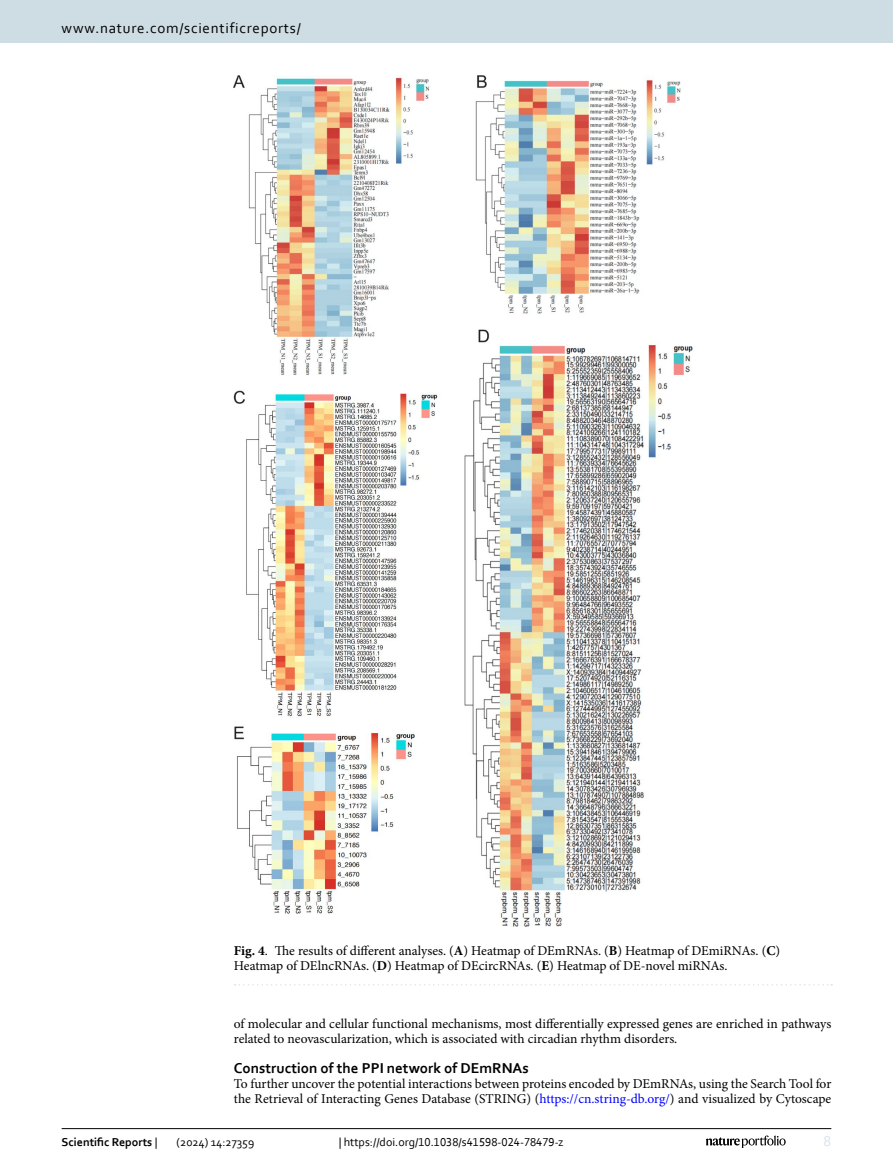
<style>
.page{position:relative;width:893px;height:1174px;background:#fff}
.page>*{position:absolute;margin:0;border:0;box-sizing:border-box;transform-origin:0 0}
.Head_2{font:700 15px "Corbel";color:#000}
.t1{font:15px "Corbel";letter-spacing:.05em;color:#000}
.t2{font:15px "Corbel";color:#d9e4eb}
.Body_Text{font:13.5px/15px "Minion Pro";color:#000}
.Figure_Caption{font:13.5px/15px "Minion Pro";letter-spacing:-.005em;color:#000}
.t3{font:12px "Corbel";color:#000}
.t4{font:700 12px "Corbel";color:#000}
.s1{font-weight:700}
.s2{color:#00f}
.s3{font-weight:400}
</style>
<div class="page">
<img style="left:234px;top:76px;width:459px;height:850px">
<svg style="left:235px;top:984px;width:597px;height:1px"></svg>
<hr style="left:62px;top:1128px;width:769px;height:1px;background:#000">
<svg style="left:706px;top:1135px;width:80px;height:12px"></svg>
<div style="left:0;top:0;width:893px;height:43px;background:#cedde4"></div>
<p class="t1" style="left:62px;top:18px;width:241px">www.nature.com/scientificreports/</p>
<p class="Figure_Caption" style="left:234px;top:942px;width:548px"><span class="s1">Fig. 4</span>. The results of different analyses. (<span class="s1">A</span>) Heatmap of DEmRNAs. (<span class="s1">B</span>) Heatmap of DEmiRNAs. (<span class="s1">C</span>)<br>Heatmap of DElncRNAs. (<span class="s1">D</span>) Heatmap of DEcircRNAs. (<span class="s1">E</span>) Heatmap of DE-novel miRNAs.</p>
<p class="Body_Text" style="left:234px;top:1015px;width:599px">of molecular and cellular functional mechanisms, most differentially expressed genes are enriched in pathways related to neovascularization, which is associated with circadian rhythm disorders.</p>
<p class="Head_2" style="left:234px;top:1058px;width:296px">Construction of the PPI network of DEmRNAs</p>
<p class="Body_Text" style="left:234px;top:1075px;width:599px">To further uncover the potential interactions between proteins encoded by DEmRNAs, using the Search Tool for the Retrieval of Interacting Genes Database (STRING) (<span class="s2">https://cn.string-db.org/</span>) and visualized by Cytoscape</p>
<p class="t4" style="left:62px;top:1134px;width:97px">Scientific Reports <span class="s3">|</span></p>
<p class="t3" style="left:177px;top:1134px;width:79px">(2024) 14:27359</p>
<p class="t3" style="left:339px;top:1134px;width:226px">| https://doi.org/10.1038/s41598-024-78479-z</p>
<p class="t2" style="left:824px;top:1132px;width:9px">8</p>
</div>
